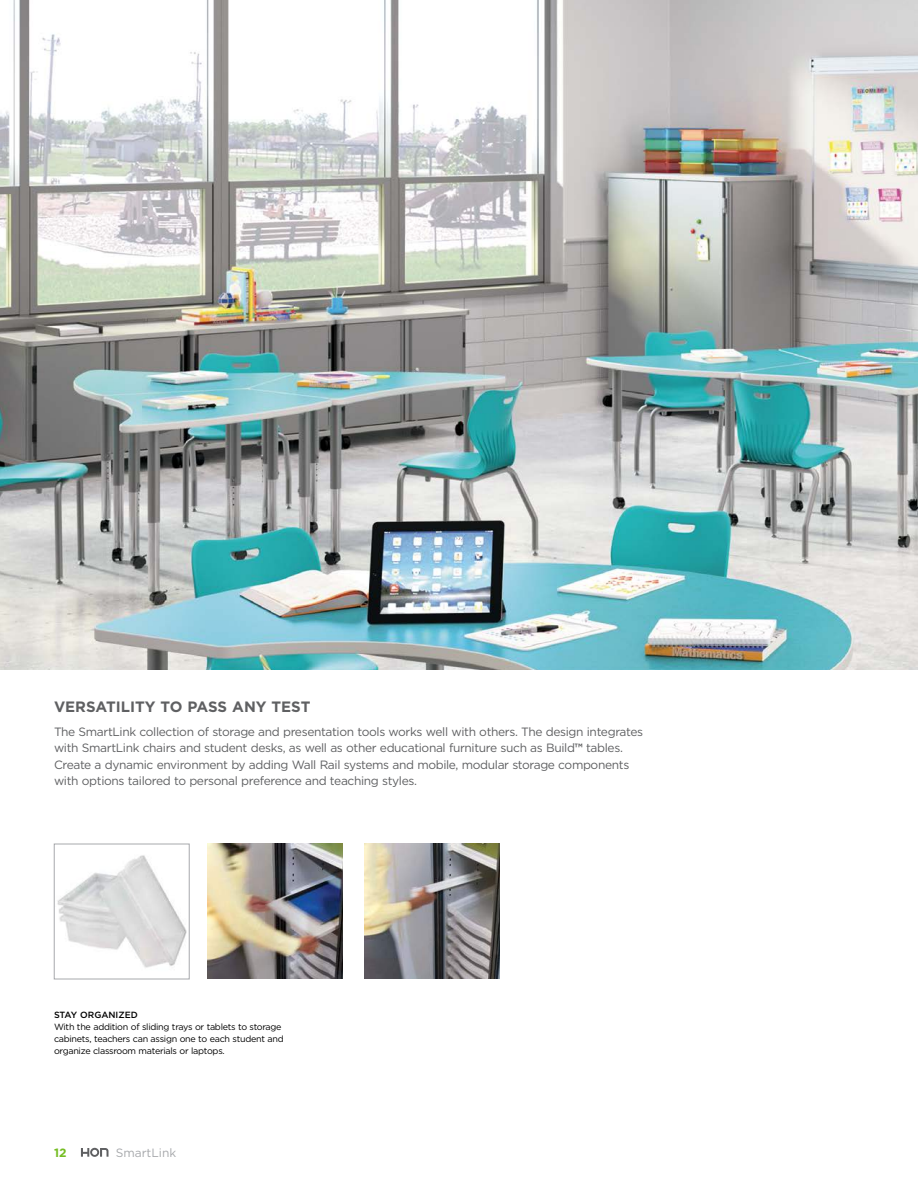
<style>
.page{position:relative;width:918px;height:1188px;background:#fff}
.page>*{position:absolute;margin:0;border:0;box-sizing:border-box;transform-origin:0 0}
.t1{font:700 15px "Gotham";color:#5f6062}
.t2{font:12px/16.5px "Gotham";letter-spacing:-.03em;color:#5f6062}
.t3{font:12px "Gotham";color:#a7a9ac}
.t4{font:700 12px "Gotham";color:#75bd23}
.t5{font:9px/12px "Gotham";letter-spacing:-.03em;color:#000}
.t6{font:500 9px "Gotham";color:#000}
.s1{font-weight:700}
</style>
<div class="page">
<svg style="left:81px;top:1148px;width:28px;height:9px"></svg>
<img style="left:365px;top:844px;width:135px;height:135px">
<img style="left:208px;top:844px;width:135px;height:135px">
<img style="left:57px;top:855px;width:130px;height:113px">
<div style="left:54px;top:844px;width:135px;height:135px;border:1px solid #a7a9ac"></div>
<img style="left:0;top:0;width:918px;height:670px">
<p class="t1" style="left:54px;top:697px;width:258px">VERSATILITY TO PASS ANY TEST</p>
<p class="t2" style="left:54px;top:723px;width:591px">The SmartLink collection of storage and presentation tools works well with others. The design integrates with SmartLink chairs and student desks, as well as other educational furniture such as Build<span class="s1">™</span> tables.<br>Create a dynamic environment by adding Wall Rail systems and mobile, modular storage components with options tailored to personal preference and teaching styles.</p>
<p class="t6" style="left:54px;top:1009px;width:85px">STAY ORGANIZED</p>
<p class="t5" style="left:54px;top:1021px;width:231px">With the addition of sliding trays or tablets to storage cabinets, teachers can assign one to each student and organize classroom materials or laptops.</p>
<p class="t4" style="left:54px;top:1144px;width:14px">12</p>
<p class="t3" style="left:116px;top:1145px;width:62px">SmartLink</p>
</div>
